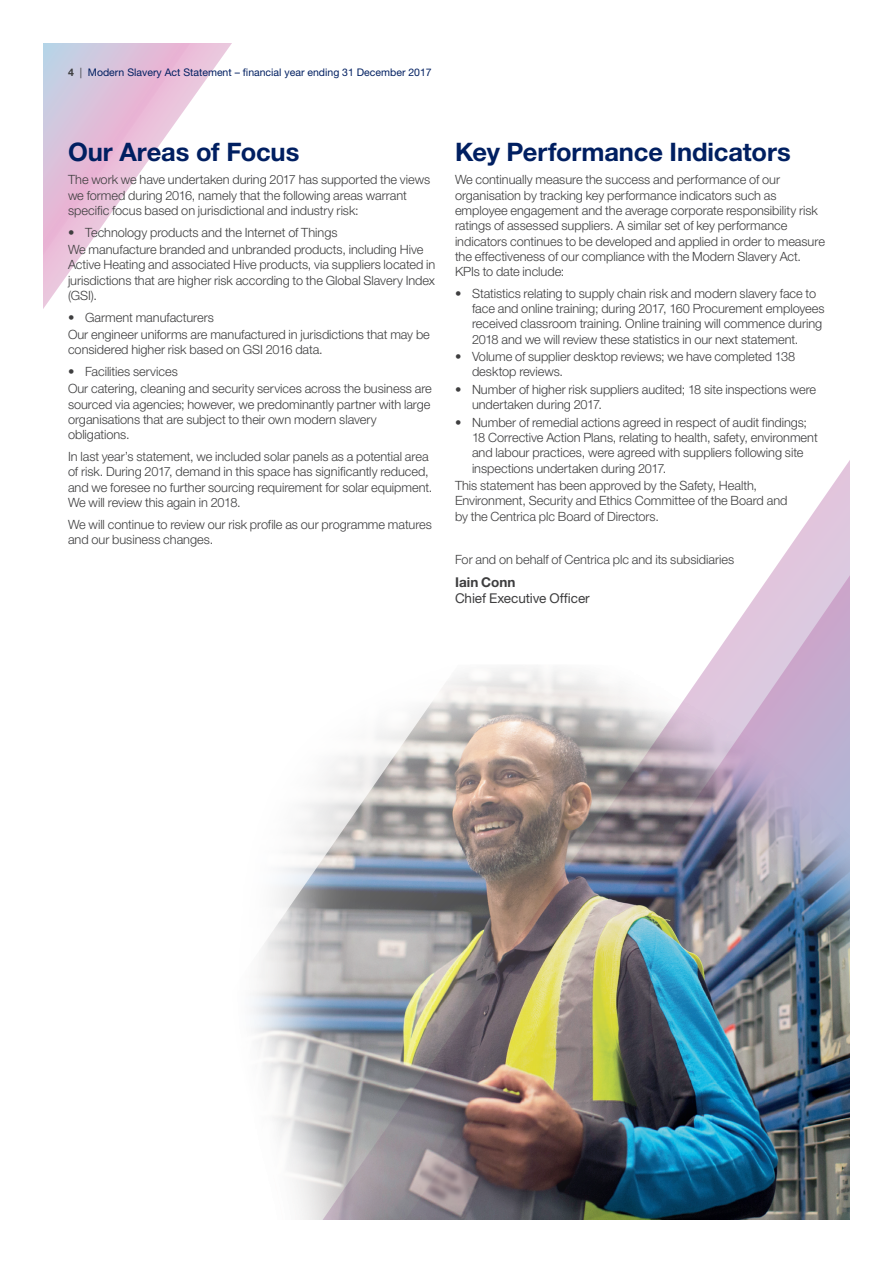
<style>
.page{position:relative;width:893px;height:1263px;background:#fff}
.page>*{position:absolute;margin:0;border:0;box-sizing:border-box;transform-origin:0 0}
.Header_2{font:700 25.5px "Helvetica Neue LT Std";letter-spacing:-.005em;color:#001f61}
.Quote_name_and_title{font:13.5px "Helvetica Neue LT Std";letter-spacing:-.005em;color:#3e3e3f}
.Quote_name_and_title-2{font:700 13.5px "Helvetica Neue LT Std";letter-spacing:.005em;color:#3e3e3f}
.Body_text{font:300 12.75px/15.3px "Helvetica Neue LT Std";letter-spacing:-.005em;color:#3e3e3f}
.t1{font:10.5px "Helvetica Neue LT Std";color:#001f61}
.s1{font-weight:700;color:#3e3e3f}
.s2{color:#3e3e3f}
</style>
<div class="page">
<svg style="left:43px;top:43px;width:178px;height:266px"></svg>
<svg style="left:709px;top:460px;width:141px;height:204px"></svg>
<img style="left:252px;top:664px;width:598px;height:556px">
<p class="t1" style="left:68px;top:66px;width:365px"><span class="s1">4</span> <span class="s2">|</span> Modern Slavery Act Statement – financial year ending 31 December 2017</p>
<p class="Header_2" style="left:68px;top:136px;width:233px">Our Areas of Focus</p>
<p class="Body_text" style="left:68px;top:172px;width:364px">The work we have undertaken during 2017 has supported the views we formed during 2016, namely that the following areas warrant specific focus based on jurisdictional and industry risk:</p>
<p class="Body_text" style="left:68px;top:224px;width:271px">• Technology products and the Internet of Things</p>
<p class="Body_text" style="left:68px;top:242px;width:369px">We manufacture branded and unbranded products, including Hive Active Heating and associated Hive products, via suppliers located in jurisdictions that are higher risk according to the Global Slavery Index (GSI).</p>
<p class="Body_text" style="left:68px;top:309px;width:147px">• Garment manufacturers</p>
<p class="Body_text" style="left:68px;top:327px;width:363px">Our engineer uniforms are manufactured in jurisdictions that may be considered higher risk based on GSI 2016 data.</p>
<p class="Body_text" style="left:68px;top:364px;width:111px">• Facilities services</p>
<p class="Body_text" style="left:68px;top:381px;width:365px">Our catering, cleaning and security services across the business are sourced via agencies; however, we predominantly partner with large organisations that are subject to their own modern slavery obligations.</p>
<p class="Body_text" style="left:68px;top:449px;width:366px">In last year’s statement, we included solar panels as a potential area of risk. During 2017, demand in this space has significantly reduced, and we foresee no further sourcing requirement for solar equipment.<br>We will review this again in 2018.</p>
<p class="Body_text" style="left:68px;top:516px;width:366px">We will continue to review our risk profile as our programme matures and our business changes.</p>
<p class="Header_2" style="left:455px;top:136px;width:337px">Key Performance Indicators</p>
<p class="Body_text" style="left:455px;top:172px;width:371px">We continually measure the success and performance of our organisation by tracking key performance indicators such as employee engagement and the average corporate responsibility risk ratings of assessed suppliers. A similar set of key performance indicators continues to be developed and applied in order to measure the effectiveness of our compliance with the Modern Slavery Act.<br>KPIs to date include:</p>
<p class="Body_text" style="left:472px;top:285px;width:354px;text-indent:-17px">• Statistics relating to supply chain risk and modern slavery face to face and online training; during 2017, 160 Procurement employees received classroom training. Online training will commence during 2018 and we will review these statistics in our next statement.</p>
<p class="Body_text" style="left:472px;top:349px;width:325px;text-indent:-17px">• Volume of supplier desktop reviews; we have completed 138 desktop reviews.</p>
<p class="Body_text" style="left:472px;top:381px;width:346px;text-indent:-17px">• Number of higher risk suppliers audited; 18 site inspections were undertaken during 2017.</p>
<p class="Body_text" style="left:472px;top:414px;width:347px;text-indent:-17px">• Number of remedial actions agreed in respect of audit findings; 18 Corrective Action Plans, relating to health, safety, environment and labour practices, were agreed with suppliers following site inspections undertaken during 2017.</p>
<p class="Body_text" style="left:455px;top:477px;width:334px">This statement has been approved by the Safety, Health,<br>Environment, Security and Ethics Committee of the Board and by the Centrica plc Board of Directors.</p>
<p class="Body_text" style="left:455px;top:551px;width:281px">For and on behalf of Centrica plc and its subsidiaries</p>
<p class="Quote_name_and_title-2" style="left:455px;top:574px;width:62px">Iain Conn</p>
<p class="Quote_name_and_title" style="left:455px;top:590px;width:136px">Chief Executive Officer</p>
</div>
